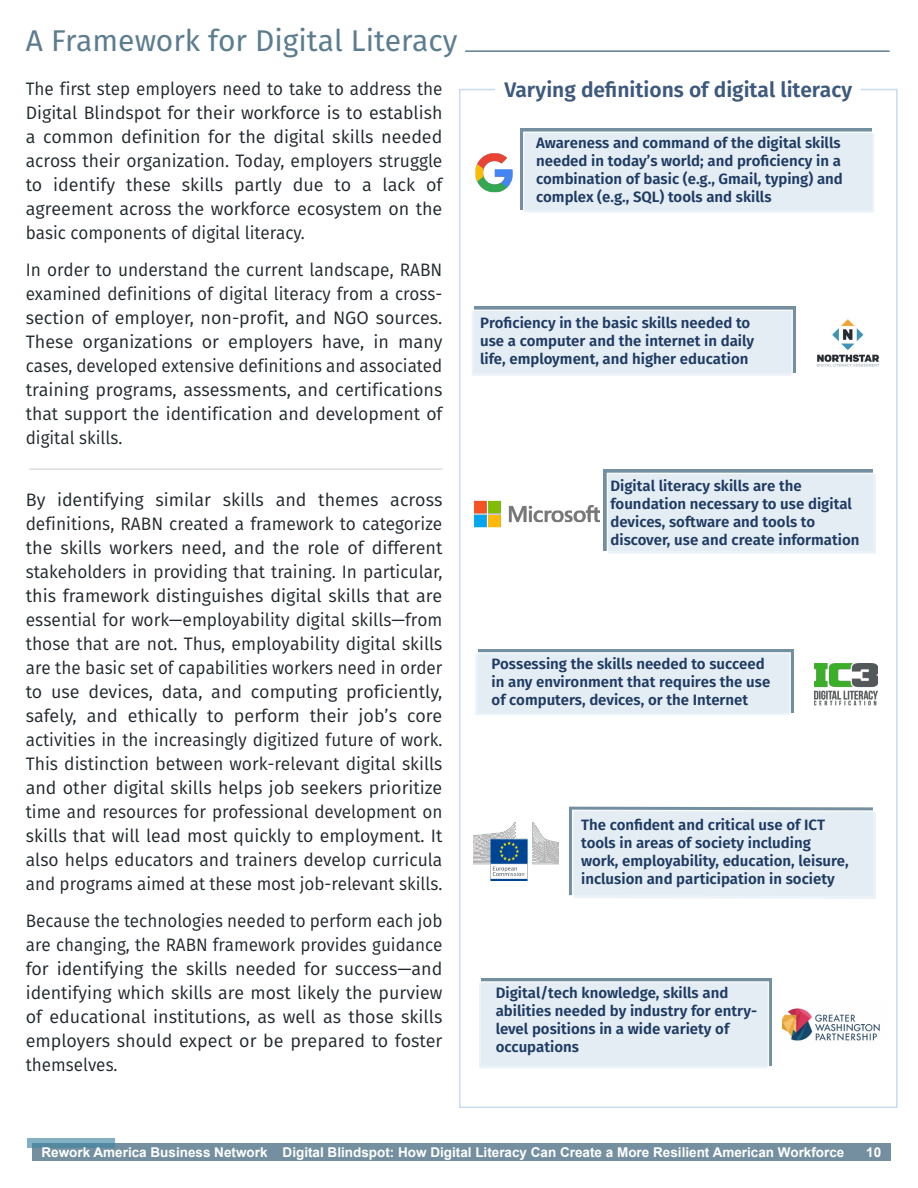
<style>
.page{position:relative;width:918px;height:1188px;background:#fff}
.page>*{position:absolute;margin:0;border:0;box-sizing:border-box;transform-origin:0 0}
.t1{font:30px "Fira Sans";color:#5c7d8f}
.t2{font:600 21px "Fira Sans";color:#3d597d}
.t3{font:18px/24px "Fira Sans";color:#21282c;text-align:justify}
.t4{font:18px/24px "Fira Sans";color:#21282c;text-align:justify;scale:.95 1}
.t5{font:18px/24px "Fira Sans";color:#21282c;text-align:justify;scale:.96 1}
.t6{font:600 15px/18px "Fira Sans";color:#1f3a63}
.t7{font:700 13.5px "Arial";color:#fff}
</style>
<div class="page">
<div style="left:33px;top:1143px;width:858px;height:18px;background:#7490a0"></div>
<svg style="left:27px;top:1138px;width:88px;height:10px"></svg>
<hr style="left:465px;top:50px;width:425px;height:2px;background:#5c7d8f">
<img style="left:475px;top:153px;width:38px;height:40px">
<svg style="left:520px;top:129px;width:352px;height:81px"></svg>
<div style="left:523px;top:132px;width:353px;height:82px;background:#e3edf3;border:2px solid #fff"></div>
<img style="left:783px;top:1008px;width:97px;height:33px">
<div style="left:482px;top:978px;width:290px;height:87px;background:#7490a0"></div>
<div style="left:478px;top:981px;width:291px;height:89px;background:#e3edf3;border:2px solid #fff"></div>
<img style="left:816px;top:319px;width:64px;height:48px">
<svg style="left:475px;top:307px;width:321px;height:66px"></svg>
<div style="left:470px;top:310px;width:323px;height:67px;background:#e3edf3;border:2px solid #fff"></div>
<div style="left:604px;top:470px;width:269px;height:81px;background:linear-gradient(to right,#a0b3be,#a0b3be)"></div>
<div style="left:607px;top:473px;width:270px;height:82px;background:#e3edf3;border:2px solid #fff"></div>
<img style="left:474px;top:497px;width:130px;height:33px">
<div style="left:478px;top:649px;width:315px;height:63px;background:#7490a0"></div>
<div style="left:474px;top:652px;width:317px;height:65px;background:#e3edf3;border:2px solid #fff"></div>
<img style="left:815px;top:663px;width:62px;height:43px">
<svg style="left:569px;top:807px;width:307px;height:92px;background:#dfe9f0"></svg>
<img style="left:474px;top:822px;width:84px;height:58px">
<hr style="left:29px;top:469px;width:413px;height:1px;background:#c5cdc9">
<h1 class="t1" style="left:26px;top:20px;width:433px">A Framework for Digital Literacy</h1>
<p class="t4" style="left:26px;top:76px;width:440px">The first step employers need to take to address the Digital Blindspot for their workforce is to establish a common definition for the digital skills needed across their organization. Today, employers struggle to identify these skills partly due to a lack of agreement across the workforce ecosystem on the basic components of digital literacy.</p>
<p class="t5" style="left:26px;top:258px;width:436px">In order to understand the current landscape, RABN examined definitions of digital literacy from a cross&shy;section of employer, non-profit, and NGO sources.<br>These organizations or employers have, in many cases, developed extensive definitions and associated training programs, assessments, and certifications that support the identification and development of digital skills.</p>
<p class="t3" style="left:26px;top:488px;width:418px">By identifying similar skills and themes across definitions, RABN created a framework to categorize the skills workers need, and the role of different stakeholders in providing that training. In particular, this framework distinguishes digital skills that are essential for work—employability digital skills—from those that are not. Thus, employability digital skills are the basic set of capabilities workers need in order to use devices, data, and computing proficiently, safely, and ethically to perform their job’s core activities in the increasingly digitized future of work.<br>This distinction between work-relevant digital skills and other digital skills helps job seekers prioritize time and resources for professional development on skills that will lead most quickly to employment. It also helps educators and trainers develop curricula and programs aimed at these most job-relevant skills.</p>
<p class="t4" style="left:26px;top:909px;width:440px">Because the technologies needed to perform each job are changing, the RABN framework provides guidance for identifying the skills needed for success—and identifying which skills are most likely the purview of educational institutions, as well as those skills employers should expect or be prepared to foster themselves.</p>
<p class="t2" style="left:504px;top:75px;width:349px">Varying definitions of digital literacy</p>
<p class="t6" style="left:536px;top:134px;width:308px">Awareness and command of the digital skills needed in today’s world; and proficiency in a combination of basic (e.g., Gmail, typing) and complex (e.g., SQL) tools and skills</p>
<p class="t6" style="left:480px;top:314px;width:276px">Proficiency in the basic skills needed to use a computer and the internet in daily life, employment, and higher education</p>
<p class="t6" style="left:611px;top:477px;width:251px">Digital literacy skills are the foundation necessary to use digital devices, software and tools to discover, use and create information</p>
<p class="t6" style="left:492px;top:655px;width:280px">Possessing the skills needed to succeed in any environment that requires the use of computers, devices, or the Internet</p>
<p class="t6" style="left:581px;top:816px;width:269px">The confident and critical use of ICT tools in areas of society including work, employability, education, leisure, inclusion and participation in society</p>
<p class="t6" style="left:496px;top:984px;width:263px">Digital/tech knowledge, skills and abilities needed by industry for entry&shy;level positions in a wide variety of occupations</p>
<p class="t7" style="left:42px;top:1143px;width:804px">Rework America Business Network Digital Blindspot: How Digital Literacy Can Create a More Resilient American Workforce</p>
<p class="t7" style="left:866px;top:1143px;width:17px">10</p>
</div>
